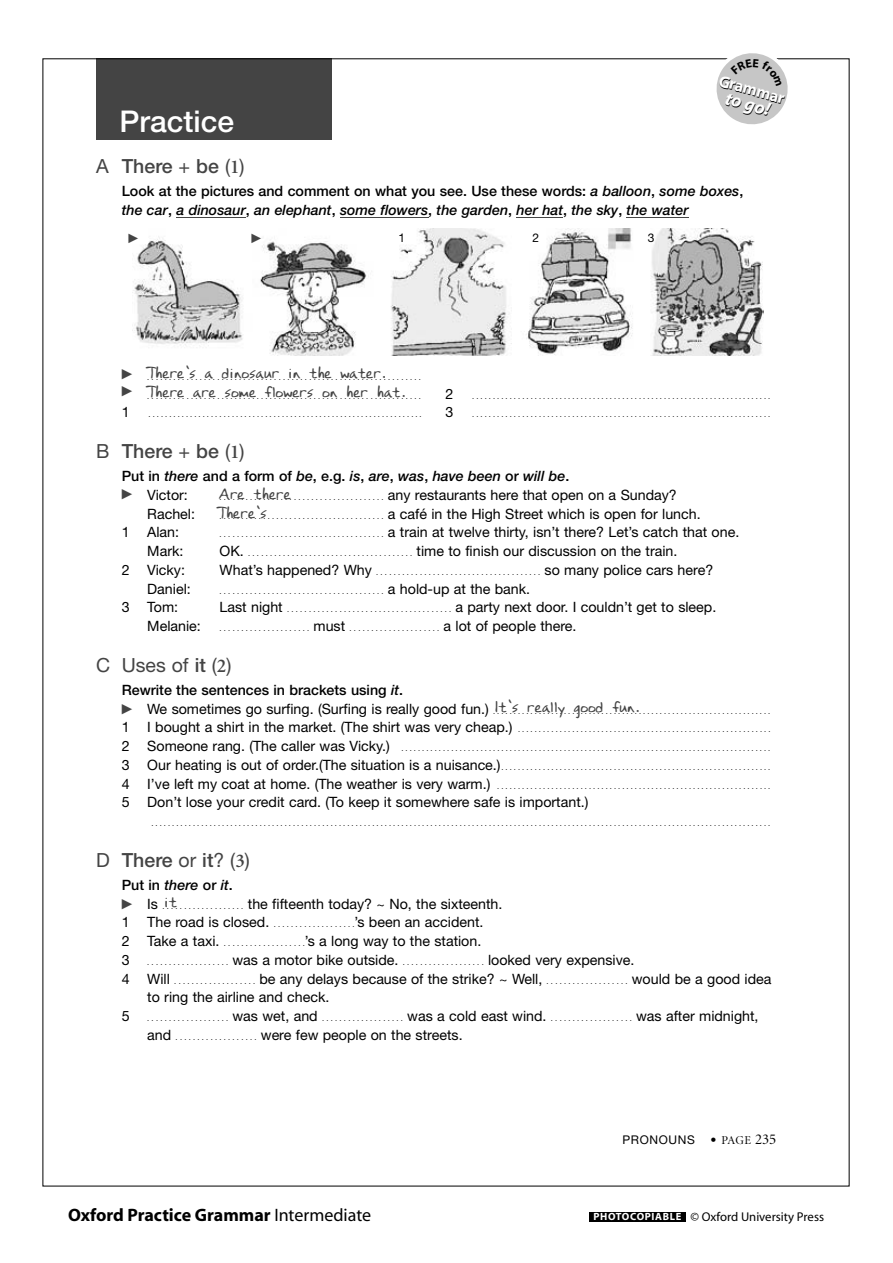
<style>
.page{position:relative;width:893px;height:1263px;background:#fff}
.page>*{position:absolute;margin:0;border:0;box-sizing:border-box;transform-origin:0 0}
.t1{font:500 30px "Helvetica Neue";color:#fff}
.t2{font:500 19.5px "Helvetica Neue";color:#444}
.t3{font:19.5px "Helvetica Neue";color:#444}
.t4{font:italic 700 18.6px "Myriad";color:#000}
.t5{font:700 18px "Myriad";color:#000}
.t6{font:700 16.65px "Myriad";color:#000}
.t7{font:16.5px/18.8px "Emilys Hand";color:#444}
.t8{font:14.25px "Helvetica Neue";color:#000}
.t9{font:italic 500 14.25px/18.8px "Helvetica Neue";color:#000}
.t10{font:500 14.25px "Helvetica Neue";color:#000}
.t11{font:12.75px "Myriad";color:#000}
.t12{font:12px "Helvetica Neue";letter-spacing:.055em;color:#000}
.t13{font:12px "Minion Display";color:#000}
.t14{font:7.5px "Helvetica Neue";color:#000}
.s1{font-weight:400}
.s2{font-family:"Minion";font-weight:600}
.s3{font-style:normal}
.s4{font-weight:400;font-style:normal}
.s5{font-size:14.25px}
.s6{font-size:7.5px}
.s7{font-weight:500}
.s8{font-style:italic}
.s9{font-family:"Helvetica Neue"}
.s10{font-size:15px}
.s11{font-weight:700;font-size:10.5px;color:#fff}
</style>
<div class="page">
<div style="left:590px;top:1212px;width:96px;height:10px;background:#000"></div>
<svg style="left:96px;top:60px;width:668px;height:296px"></svg>
<svg style="left:129px;top:233px;width:9px;height:10px"></svg>
<svg style="left:251px;top:233px;width:10px;height:10px"></svg>
<svg style="left:708px;top:53px;width:88px;height:79px"></svg>
<h3 class="t6" style="left:722px;top:73px;width:69px;rotate:15deg">Grammar</h3>
<h3 class="t4" style="left:728px;top:89px;width:47px;rotate:15deg">to go!</h3>
<h1 class="t1" style="left:120px;top:104px;width:116px">Practice</h1>
<h2 class="t2" style="left:96px;top:154px;width:150px"><span class="s1">A</span> There <span class="s1">+</span> be <span class="s1">(</span><span class="s2">1</span><span class="s1">)</span></h2>
<h3 class="t9" style="left:122px;top:181px;width:623px"><span class="s3">Look at the pictures and comment on what you see. Use these words:</span> a balloon<span class="s3">,</span> some boxes<span class="s3">, </span>the car<span class="s3">,</span> a dinosaur<span class="s3">,</span> an elephant<span class="s3">,</span> some flowers<span class="s3">,</span> the garden<span class="s3">,</span> her hat<span class="s3">,</span> the sky<span class="s3">,</span> the water</h3>
<h3 class="t12" style="left:399px;top:231px;width:8px">1</h3>
<h3 class="t12" style="left:533px;top:231px;width:8px">2</h3>
<h3 class="t12" style="left:648px;top:231px;width:8px">3</h3>
<h3 class="t7" style="left:147px;top:363px;width:259px">There’s a dinosaur in the water.<br>There are some flowers on her hat.</h3>
<p class="t14" style="left:147px;top:373px;width:275px">. . . . . . . . . . . . . . . . . . . . . . . . . . . . . . . . . . . . . . . . . . . . . . . . . . . . . . . . . . . . . . .</p>
<p class="t14" style="left:147px;top:391px;width:275px">. . . . . . . . . . . . . . . . . . . . . . . . . . . . . . . . . . . . . . . . . . . . . . . . . . . . . . . . . . . . . . .</p>
<h3 class="t8" style="left:445px;top:385px;width:9px">2</h3>
<p class="t14" style="left:472px;top:391px;width:299px">. . . . . . . . . . . . . . . . . . . . . . . . . . . . . . . . . . . . . . . . . . . . . . . . . . . . . . . . . . . . . . . . . . . . . . . .</p>
<h3 class="t8" style="left:122px;top:404px;width:9px">1</h3>
<p class="t14" style="left:149px;top:410px;width:274px">. . . . . . . . . . . . . . . . . . . . . . . . . . . . . . . . . . . . . . . . . . . . . . . . . . . . . . . . . . . . . . . . . .</p>
<h3 class="t8" style="left:445px;top:404px;width:9px">3</h3>
<p class="t14" style="left:472px;top:410px;width:299px">. . . . . . . . . . . . . . . . . . . . . . . . . . . . . . . . . . . . . . . . . . . . . . . . . . . . . . . . . . . . . . . . . . . . . . . .</p>
<h2 class="t2" style="left:96px;top:439px;width:150px"><span class="s1">B</span> There <span class="s1">+</span> be <span class="s1">(</span><span class="s2">1</span><span class="s1">)</span></h2>
<h3 class="t9" style="left:147px;top:466px;width:424px;text-indent:-26px"><span class="s3">Put in</span> there <span class="s3">and a form of</span> be<span class="s3">, e.g.</span> is<span class="s3">,</span> are<span class="s3">,</span> was<span class="s3">,</span> have been <span class="s3">or</span> will be<span class="s3">.<br></span><span class="s4">Victor:</span></h3>
<h3 class="t7" style="left:218px;top:483px;width:74px">Are there<br>There’s</h3>
<p class="t14" style="left:220px;top:493px;width:459px">. . . . . . . . . . . . . . . . . . . . . . . . . . . . . . . . . . . . . . <span class="s5">any restaurants here that open on a Sunday?</span></p>
<h3 class="t8" style="left:147px;top:505px;width:49px">Rachel:</h3>
<h3 class="t8" style="left:220px;top:505px;width:483px"><span class="s6">. . . . . . . . . . . . . . . . . . . . . . . . . . . . . . . . . . . . . .</span> a café in the High Street which is open for lunch.</h3>
<h3 class="t8" style="left:122px;top:524px;width:59px">1 Alan:</h3>
<h3 class="t8" style="left:220px;top:524px;width:521px"><span class="s6">. . . . . . . . . . . . . . . . . . . . . . . . . . . . . . . . . . . . . .</span> a train at twelve thirty, isn’t there? Let’s catch that one.</h3>
<h3 class="t8" style="left:147px;top:542px;width:38px">Mark:</h3>
<h3 class="t8" style="left:220px;top:542px;width:459px">OK. <span class="s6">. . . . . . . . . . . . . . . . . . . . . . . . . . . . . . . . . . . . . .</span> time to finish our discussion on the train.</h3>
<h3 class="t8" style="left:122px;top:561px;width:65px">2 Vicky:</h3>
<h3 class="t8" style="left:220px;top:561px;width:495px">What’s happened? Why <span class="s6">. . . . . . . . . . . . . . . . . . . . . . . . . . . . . . . . . . . . . .</span> so many police cars here?</h3>
<h3 class="t8" style="left:147px;top:580px;width:45px">Daniel:</h3>
<p class="t14" style="left:220px;top:586px;width:312px">. . . . . . . . . . . . . . . . . . . . . . . . . . . . . . . . . . . . . . <span class="s5">a hold-up at the bank.</span></p>
<h3 class="t8" style="left:122px;top:599px;width:58px">3 Tom:</h3>
<h3 class="t8" style="left:220px;top:599px;width:498px">Last night <span class="s6">. . . . . . . . . . . . . . . . . . . . . . . . . . . . . . . . . . . . . .</span> a party next door. I couldn’t get to sleep.</h3>
<h3 class="t8" style="left:147px;top:617px;width:55px">Melanie:</h3>
<p class="t14" style="left:220px;top:624px;width:358px">. . . . . . . . . . . . . . . . . . . . . <span class="s5">must</span> . . . . . . . . . . . . . . . . . . . . . <span class="s5">a lot of people there.</span></p>
<h2 class="t3" style="left:96px;top:653px;width:137px">C Uses of <span class="s7">it</span> (<span class="s2">2</span>)</h2>
<h3 class="t10" style="left:122px;top:681px;width:283px">Rewrite the sentences in brackets using <span class="s8">it</span>.</h3>
<p class="t14" style="left:147px;top:706px;width:624px"><span class="s5">We sometimes go surfing. (Surfing is really good fun.)</span> . . . . . . . . . . . . . . . . . . . . . . . . . . . . . . . . . . . . . . . . . . . . . . . . . . . . . . . . . . . . . . . . . . .</p>
<p class="t14" style="left:122px;top:725px;width:650px"><span class="s5">1 I bought a shirt in the market. (The shirt was very cheap.)</span> . . . . . . . . . . . . . . . . . . . . . . . . . . . . . . . . . . . . . . . . . . . . . . . . . . . . . . . . . . . . .</p>
<p class="t14" style="left:122px;top:744px;width:650px"><span class="s5">2 Someone rang. (The caller was Vicky.)</span> . . . . . . . . . . . . . . . . . . . . . . . . . . . . . . . . . . . . . . . . . . . . . . . . . . . . . . . . . . . . . . . . . . . . . . . . . . . . . . . . . . . . . . . . .</p>
<p class="t14" style="left:122px;top:763px;width:650px"><span class="s5">3 Our heating is out of order.(The situation is a nuisance.)</span>. . . . . . . . . . . . . . . . . . . . . . . . . . . . . . . . . . . . . . . . . . . . . . . . . . . . . . . . . . . . . . . . .</p>
<p class="t14" style="left:122px;top:781px;width:650px"><span class="s5">4 I’ve left my coat at home. (The weather is very warm.)</span> . . . . . . . . . . . . . . . . . . . . . . . . . . . . . . . . . . . . . . . . . . . . . . . . . . . . . . . . . . . . . . . . . .</p>
<h3 class="t8" style="left:122px;top:794px;width:468px">5 Don’t lose your credit card. (To keep it somewhere safe is important.)</h3>
<p class="t14" style="left:151px;top:819px;width:620px">. . . . . . . . . . . . . . . . . . . . . . . . . . . . . . . . . . . . . . . . . . . . . . . . . . . . . . . . . . . . . . . . . . . . . . . . . . . . . . . . . . . . . . . . . . . . . . . . . . . . . . . . . . . . . . . . . . . . . . . . . . . . . . . . . . . . . . . . . . . . . . . . . . . . .</p>
<h2 class="t2" style="left:96px;top:848px;width:155px"><span class="s1">D</span> There <span class="s1">or</span> it<span class="s1">? (</span><span class="s2">3</span><span class="s1">)</span></h2>
<h3 class="t10" style="left:122px;top:876px;width:113px">Put in <span class="s8">there</span> or <span class="s8">it</span>.</h3>
<h3 class="t8" style="left:147px;top:895px;width:357px">Is <span class="s6">. . . . . . . . . . . . . . . . . . .</span> the fifteenth today? ~ No, the sixteenth.</h3>
<h3 class="t8" style="left:122px;top:914px;width:363px">1 The road is closed. <span class="s6">. . . . . . . . . . . . . . . . . . .</span>’s been an accident.</h3>
<h3 class="t8" style="left:122px;top:932px;width:361px">2 Take a taxi. <span class="s6">. . . . . . . . . . . . . . . . . . .</span>’s a long way to the station.</h3>
<h3 class="t8" style="left:122px;top:951px;width:514px">3 <span class="s6">. . . . . . . . . . . . . . . . . . .</span> was a motor bike outside. <span class="s6">. . . . . . . . . . . . . . . . . . .</span> looked very expensive.</h3>
<h3 class="t8" style="left:122px;top:970px;width:651px">4 Will <span class="s6">. . . . . . . . . . . . . . . . . . .</span> be any delays because of the strike? ~ Well, <span class="s6">. . . . . . . . . . . . . . . . . . .</span> would be a good idea</h3>
<h3 class="t8" style="left:147px;top:989px;width:184px">to ring the airline and check.</h3>
<p class="t14" style="left:122px;top:1014px;width:638px"><span class="s5">5</span> . . . . . . . . . . . . . . . . . . . <span class="s5">was wet, and</span> . . . . . . . . . . . . . . . . . . . <span class="s5">was a cold east wind.</span> . . . . . . . . . . . . . . . . . . . <span class="s5">was after midnight,</span></p>
<h3 class="t8" style="left:147px;top:1026px;width:317px">and <span class="s6">. . . . . . . . . . . . . . . . . . .</span> were few people on the streets.</h3>
<h3 class="t7" style="left:494px;top:696px;width:146px">It’s really good fun.</h3>
<h3 class="t7" style="left:164px;top:892px;width:15px">it</h3>
<h3 class="t12" style="left:622px;top:1132px;width:74px">PRONOUNS</h3>
<h3 class="t13" style="left:710px;top:1134px;width:67px"><span class="s9">•</span> PAGE <span class="s10">235</span></h3>
<h3 class="t5" style="left:68px;top:1206px;width:305px">Oxford Practice Grammar <span class="s1">Intermediate</span></h3>
<h3 class="t11" style="left:593px;top:1210px;width:232px"><span class="s11">PHOTOCOPIABLE</span> © Oxford University Press</h3>
</div>
